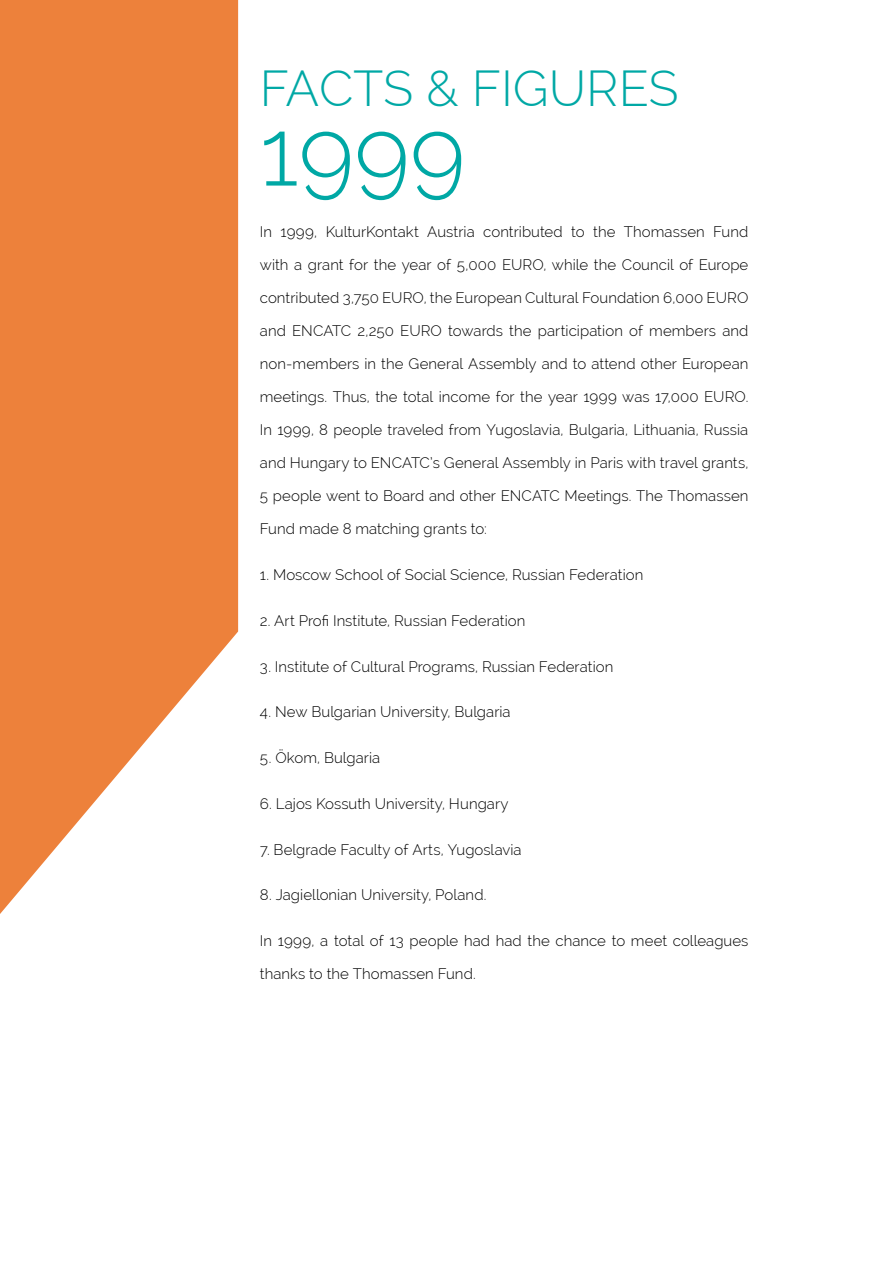
<style>
.page{position:relative;width:893px;height:1263px;background:#fff}
.page>*{position:absolute;margin:0;border:0;box-sizing:border-box;transform-origin:0 0}
.t1{font:300 94.5px "Raleway";color:#00a8a5}
.t2{font:300 49.5px "Raleway";color:#00a8a5}
.t3{font:300 15px "Raleway";letter-spacing:.005em;color:#000}
</style>
<div class="page">
<img style="left:0;top:0;width:238px;height:914px">
<h2 class="t2" style="left:260px;top:60px;width:420px">FACTS &amp; FIGURES</h2>
<h1 class="t1" style="left:260px;top:97px;width:207px">1999</h1>
<p class="t3" style="left:260px;top:223px;width:490px">In 1999, KulturKontakt Austria contributed to the Thomassen Fund</p>
<p class="t3" style="left:260px;top:256px;width:490px">with a grant for the year of 5,000 EURO, while the Council of Europe</p>
<p class="t3" style="left:260px;top:289px;width:490px">contributed 3,750 EURO, the European Cultural Foundation 6,000 EURO</p>
<p class="t3" style="left:260px;top:322px;width:490px">and ENCATC 2,250 EURO towards the participation of members and</p>
<p class="t3" style="left:260px;top:355px;width:490px">non-members in the General Assembly and to attend other European</p>
<p class="t3" style="left:260px;top:388px;width:490px">meetings. Thus, the total income for the year 1999 was 17,000 EURO.</p>
<p class="t3" style="left:260px;top:421px;width:490px">In 1999, 8 people traveled from Yugoslavia, Bulgaria, Lithuania, Russia</p>
<p class="t3" style="left:260px;top:454px;width:490px">and Hungary to ENCATC’s General Assembly in Paris with travel grants,</p>
<p class="t3" style="left:260px;top:487px;width:490px">5 people went to Board and other ENCATC Meetings. The Thomassen</p>
<p class="t3" style="left:260px;top:520px;width:229px">Fund made 8 matching grants to:</p>
<p class="t3" style="left:260px;top:566px;width:385px">1. Moscow School of Social Science, Russian Federation</p>
<p class="t3" style="left:260px;top:612px;width:267px">2. Art Profi Institute, Russian Federation</p>
<p class="t3" style="left:260px;top:658px;width:355px">3. Institute of Cultural Programs, Russian Federation</p>
<p class="t3" style="left:260px;top:703px;width:252px">4. New Bulgarian University, Bulgaria</p>
<p class="t3" style="left:260px;top:749px;width:122px">5. Ökom, Bulgaria</p>
<p class="t3" style="left:260px;top:795px;width:250px">6. Lajos Kossuth University, Hungary</p>
<p class="t3" style="left:260px;top:841px;width:263px">7. Belgrade Faculty of Arts, Yugoslavia</p>
<p class="t3" style="left:260px;top:886px;width:228px">8. Jagiellonian University, Poland.</p>
<p class="t3" style="left:260px;top:932px;width:490px">In 1999, a total of 13 people had had the chance to meet colleagues</p>
<p class="t3" style="left:260px;top:965px;width:217px">thanks to the Thomassen Fund.</p>
</div>
